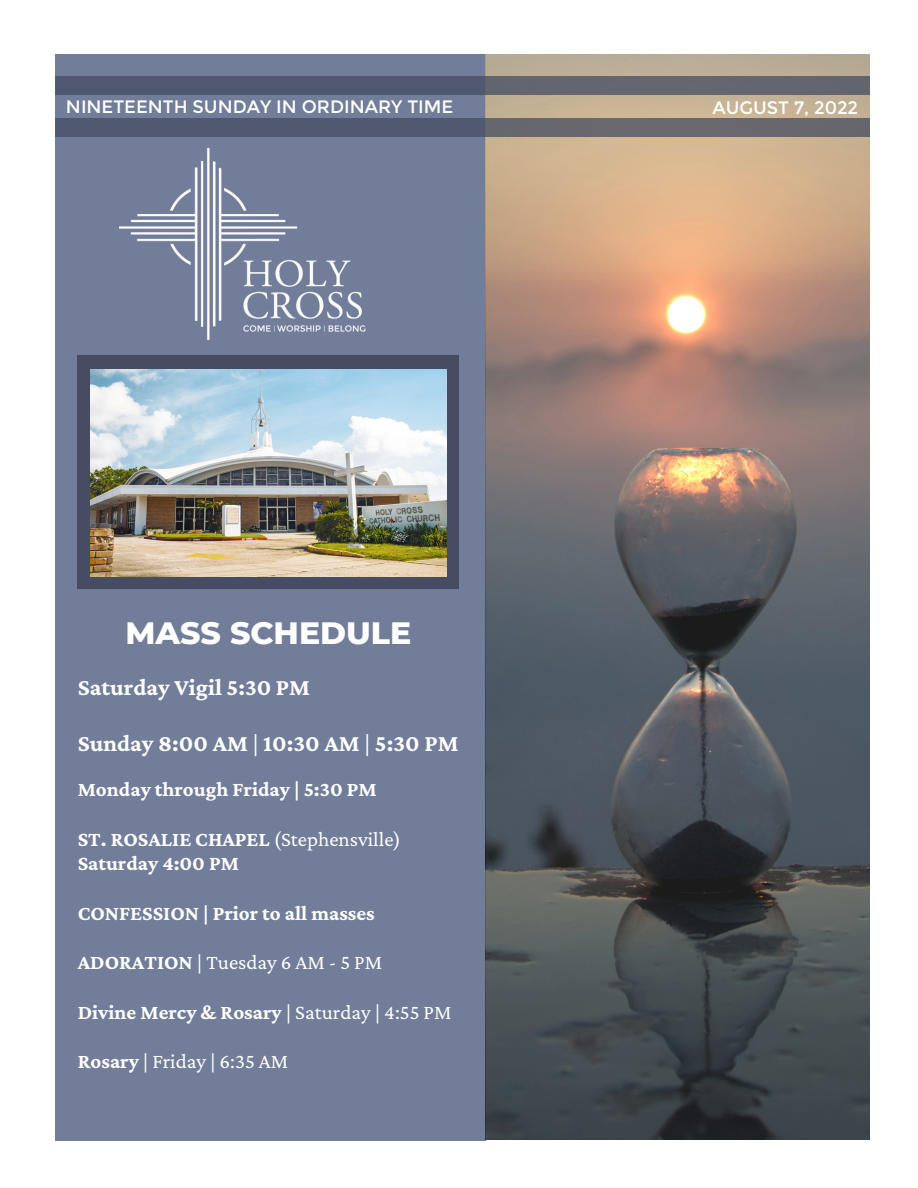
<style>
.page{position:relative;width:918px;height:1188px;background:#fff}
.page>*{position:absolute;margin:0;border:0;box-sizing:border-box;transform-origin:0 0}
.t1{font:800 31.5px "Montserrat";color:#fff}
.t2{font:700 24px "Crimson Pro";color:#fff}
.t3{font:700 21px/24.8px "Crimson Pro";color:#fff}
.t4{font:21px "Crimson Pro";color:#fff}
.t5{font:18px "Montserrat";color:#fff}
.s1{font-weight:400}
.s2{font-weight:700}
</style>
<div class="page">
<div style="left:55px;top:54px;width:431px;height:1087px;background:#717d99"></div>
<div style="left:78px;top:355px;width:381px;height:234px;background:#464d62"></div>
<img style="left:90px;top:369px;width:357px;height:207px">
<img style="left:119px;top:149px;width:247px;height:191px">
<img style="left:486px;top:54px;width:384px;height:1086px">
<div style="left:55px;top:118px;width:815px;height:18px;background:linear-gradient(to right,#495570,#6d6a6e)"></div>
<div style="left:55px;top:76px;width:815px;height:19px;background:linear-gradient(to right,#4a5570,#69686f)"></div>
<p class="t5" style="left:66px;top:96px;width:389px">NINETEENTH SUNDAY IN ORDINARY TIME</p>
<h1 class="t1" style="left:125px;top:613px;width:287px">MASS SCHEDULE</h1>
<p class="t2" style="left:78px;top:673px;width:234px">Saturday Vigil 5:30 PM</p>
<p class="t2" style="left:78px;top:730px;width:382px">Sunday 8:00 AM <span class="s1">|</span> 10:30 AM <span class="s1">|</span> 5:30 PM</p>
<p class="t3" style="left:78px;top:777px;width:301px">Monday through Friday | 5:30 PM</p>
<p class="t3" style="left:78px;top:826px;width:325px">ST. ROSALIE CHAPEL <span class="s1">(Stephensville)<br></span>Saturday 4:00 PM</p>
<p class="t3" style="left:78px;top:900px;width:299px">CONFESSION | Prior to all masses</p>
<p class="t4" style="left:78px;top:950px;width:306px"><span class="s2">ADORATION</span> | Tuesday 6 AM - 5 PM</p>
<p class="t3" style="left:78px;top:999px;width:375px">Divine Mercy &amp; Rosary <span class="s1">| Saturday | 4:55 PM</span></p>
<p class="t4" style="left:78px;top:1049px;width:212px"><span class="s2">Rosary</span> | Friday | 6:35 AM</p>
<p class="t5" style="left:713px;top:96px;width:147px">AUGUST 7, 2022</p>
</div>
